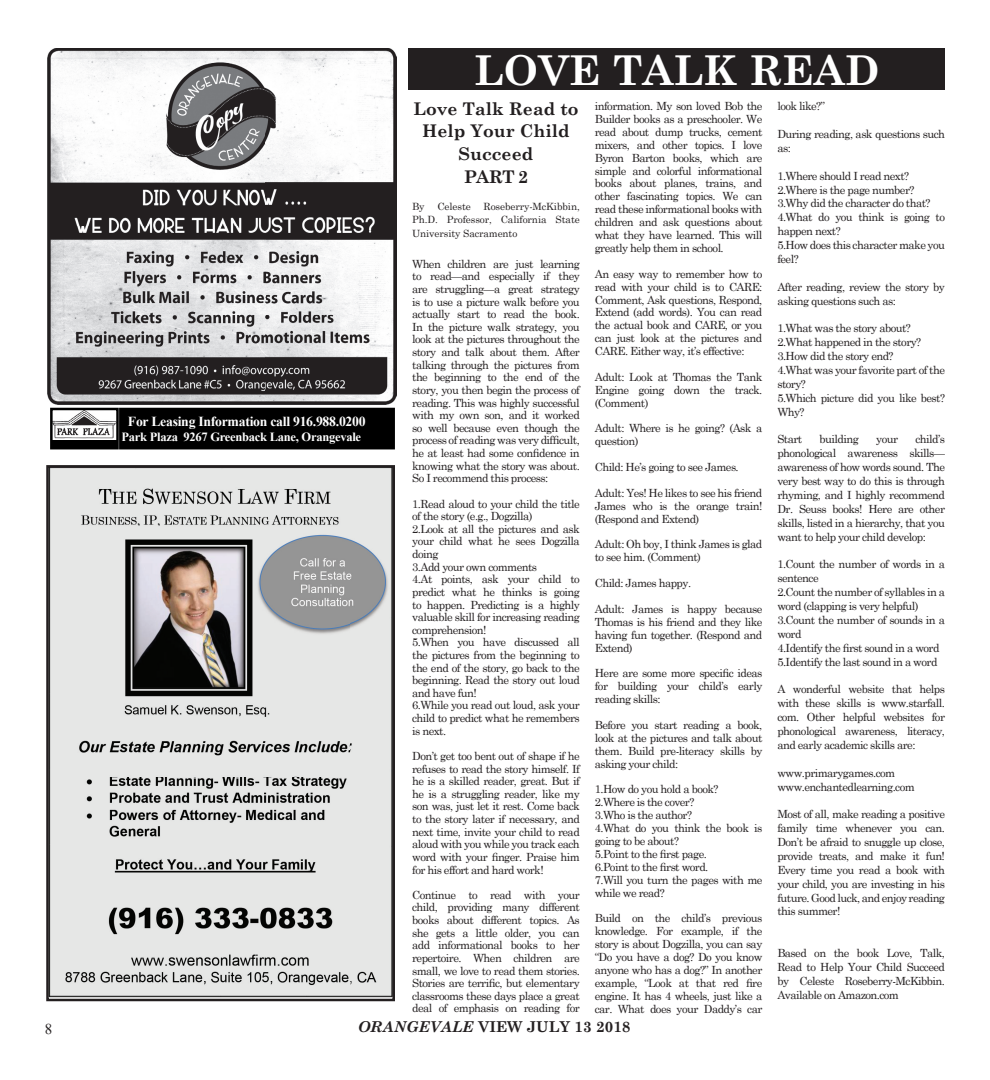
<style>
.page{position:relative;width:990px;height:1080px;background:#fff}
.page>*{position:absolute;margin:0;border:0;box-sizing:border-box;transform-origin:0 0}
.t1{font:700 41.25px "Century Schoolbook";color:#fff}
.t2{font:700 17.5px/22.6px "Century Schoolbook";color:#231f20;text-align:center}
.t3{font:700 15px "Century Schoolbook";color:#231f20}
.t4{font:15px "Times New Roman";color:#231f20}
.t5{font:700 13.75px "Times New Roman";letter-spacing:-.02em;color:#fff}
.t6{font:700 12.5px "Times New Roman";letter-spacing:-.02em;color:#fff}
.t7{font:11.25px/12.6px "Century Schoolbook";letter-spacing:-.05em;color:#231f20;text-align:justify}
.t8{font:10px/12.6px "Century Schoolbook";letter-spacing:-.01em;color:#231f20;text-align:right}
.s1{font-style:italic}
</style>
<div class="page">
<img style="left:47px;top:48px;width:349px;height:356px">
<div style="left:120px;top:409px;width:274px;height:39px;background:#000"></div>
<div style="left:119px;top:408px;width:276px;height:41px;border:2px solid #000"></div>
<div style="left:51px;top:409px;width:67px;height:39px;background:#000"></div>
<img style="left:53px;top:411px;width:63px;height:28px">
<div style="left:50px;top:408px;width:69px;height:41px;border:2px solid #000"></div>
<img style="left:49px;top:468px;width:343px;height:530px">
<div style="left:46px;top:465px;width:349px;height:536px;border:2px solid #231f20"></div>
<div style="left:409px;top:49px;width:536px;height:41px;background:#231f20"></div>
<p class="t5" style="left:128px;top:411px;width:239px">For Leasing Information call 916.988.0200</p>
<p class="t6" style="left:122px;top:428px;width:241px">Park Plaza 9267 Greenback Lane, Orangevale</p>
<h1 class="t1" style="left:474px;top:38px;width:407px">lOve talk read</h1>
<h2 class="t2" style="left:413px;top:96px;width:167px">love talk read to<br>Help your child<br>Succeed<br>Part 2</h2>
<p class="t8" style="left:412px;top:200px;width:14px">By</p>
<p class="t8" style="left:438px;top:200px;width:35px">Celeste</p>
<p class="t7" style="left:595px;top:99px;width:169px">information. My son loved Bob the Builder books as a preschooler. We read about dump trucks, cement mixers, and other topics. I love Byron Barton books, which are simple and colorful informational books about planes, trains, and other fascinating topics. We can read these informational books with children and ask questions about what they have learned. This will greatly help them in school.</p>
<p class="t7" style="left:595px;top:266px;width:169px">An easy way to remember how to read with your child is to CARE:<br>Comment, Ask questions, Respond, Extend (add words). You can read the actual book and CARE, or you can just look at the pictures and CARE. Either way, it’s effective:</p>
<p class="t7" style="left:595px;top:369px;width:169px">Adult: Look at Thomas the Tank Engine going down the track. (Comment)</p>
<p class="t7" style="left:595px;top:421px;width:169px">Adult: Where is he going? (Ask a question)</p>
<p class="t7" style="left:595px;top:460px;width:145px">Child: He’s going to see James.</p>
<p class="t7" style="left:595px;top:485px;width:169px">Adult: Yes! He likes to see his friend James who is the orange train! (Respond and Extend)</p>
<p class="t7" style="left:595px;top:537px;width:169px">Adult: Oh boy, I think James is glad to see him. (Comment)</p>
<p class="t7" style="left:595px;top:576px;width:98px">Child: James happy.</p>
<p class="t7" style="left:595px;top:601px;width:169px">Adult: James is happy because Thomas is his friend and they like having fun together. (Respond and Extend)</p>
<p class="t7" style="left:595px;top:666px;width:169px">Here are some more specific ideas for building your child’s early reading skills:</p>
<p class="t7" style="left:595px;top:718px;width:169px">Before you start reading a book, look at the pictures and talk about them. Build pre-literacy skills by asking your child:</p>
<p class="t7" style="left:595px;top:782px;width:169px;text-align:left">1.How do you hold a book?<br>2.Where is the cover?<br>3.Who is the author?<br>4.What do you think the book is going to be about?<br>5.Point to the first page.<br>6.Point to the first word.<br>7.Will you turn the pages with me while we read?</p>
<p class="t7" style="left:595px;top:911px;width:169px">Build on the child’s previous knowledge. For example, if the story is about Dogzilla, you can say “Do you have a dog? Do you know anyone who has a dog?” In another example, “Look at that red fire engine. It has 4 wheels, just like a car. What does your Daddy’s car</p>
<p class="t7" style="left:777px;top:99px;width:49px">look like?”</p>
<p class="t7" style="left:777px;top:126px;width:169px;line-height:13.9px">During reading, ask questions such as:</p>
<p class="t7" style="left:777px;top:168px;width:169px;line-height:13.9px;text-align:left">1.Where should I read next?<br>2.Where is the page number?<br>3.Why did the character do that?<br>4.What do you think is going to happen next?<br>5.How does this character make you feel?</p>
<p class="t7" style="left:777px;top:279px;width:169px;line-height:13.9px">After reading, review the story by asking questions such as:</p>
<p class="t7" style="left:777px;top:320px;width:169px;line-height:13.9px;text-align:left">1.What was the story about?<br>2.What happened in the story?<br>3.How did the story end?<br>4.What was your favorite part of the story?<br>5.Which picture did you like best?<br>Why?</p>
<p class="t7" style="left:777px;top:432px;width:26px">Start</p>
<p class="t7" style="left:820px;top:432px;width:41px">building</p>
<p class="t7" style="left:876px;top:432px;width:23px">your</p>
<p class="t8" style="left:412px;top:200px;width:169px">Roseberry-McKibbin,<br>Ph.D. Professor, California State</p>
<p class="t8" style="left:412px;top:226px;width:107px">University Sacramento</p>
<p class="t7" style="left:412px;top:256px;width:169px">When children are just learning to read—and especially if they are struggling—a great strategy is to use a picture walk before you actually start to read the book.<br>In the picture walk strategy, you look at the pictures throughout the story and talk about them. After talking through the pictures from the beginning to the end of the story, you then begin the process of reading. This was highly successful with my own son, and it worked so well because even though the process of reading was very difficult, he at least had some confidence in knowing what the story was about.<br>So I recommend this process:</p>
<p class="t7" style="left:412px;top:496px;width:169px;text-align:left">1.Read aloud to your child the title of the story (e.g., Dogzilla)<br>2.Look at all the pictures and ask your child what he sees Dogzilla doing<br>3.Add your own comments<br>4.At points, ask your child to predict what he thinks is going to happen. Predicting is a highly valuable skill for increasing reading comprehension!<br>5.When you have discussed all the pictures from the beginning to the end of the story, go back to the beginning. Read the story out loud and have fun!<br>6.While you read out loud, ask your child to predict what he remembers is next.</p>
<p class="t7" style="left:412px;top:749px;width:169px">Don’t get too bent out of shape if he refuses to read the story himself. If he is a skilled reader, great. But if he is a struggling reader, like my son was, just let it rest. Come back to the story later if necessary, and next time, invite your child to read aloud with you while you track each word with your finger. Praise him for his effort and hard work!</p>
<p class="t7" style="left:412px;top:887px;width:169px">Continue to read with your child, providing many different books about different topics. As she gets a little older, you can add informational books to her repertoire. When children are small, we love to read them stories.<br>Stories are terrific, but elementary classrooms these days place a great deal of emphasis on reading for</p>
<p class="t7" style="left:777px;top:432px;width:169px;line-height:13.9px;text-indent:138px">child’s phonological awareness skills— awareness of how words sound. The very best way to do this is through rhyming, and I highly recommend Dr. Seuss books! Here are other skills, listed in a hierarchy, that you want to help your child develop:</p>
<p class="t7" style="left:777px;top:556px;width:169px;line-height:13.9px;text-align:left">1.Count the number of words in a sentence<br>2.Count the number of syllables in a word (clapping is very helpful)<br>3.Count the number of sounds in a word<br>4.Identify the first sound in a word<br>5.Identify the last sound in a word</p>
<p class="t7" style="left:777px;top:681px;width:169px;line-height:13.9px">A wonderful website that helps with these skills is www.starfall. com. Other helpful websites for phonological awareness, literacy, and early academic skills are:</p>
<p class="t7" style="left:777px;top:765px;width:139px;line-height:13.9px">www.primarygames.com www.enchantedlearning.com</p>
<p class="t7" style="left:777px;top:806px;width:169px;line-height:13.9px">Most of all, make reading a positive family time whenever you can.<br>Don’t be afraid to snuggle up close, provide treats, and make it fun!<br>Every time you read a book with your child, you are investing in his future. Good luck, and enjoy reading this summer!</p>
<p class="t7" style="left:777px;top:945px;width:169px;line-height:13.9px">Based on the book Love, Talk, Read to Help Your Child Succeed by Celeste Roseberry-McKibbin.<br>Available on Amazon.com</p>
<h3 class="t4" style="left:45px;top:1019px;width:9px">8</h3>
<h3 class="t3" style="left:358px;top:1015px;width:274px"><span class="s1">ORANGEVALE</span> vieW July 13 2018</h3>
</div>
